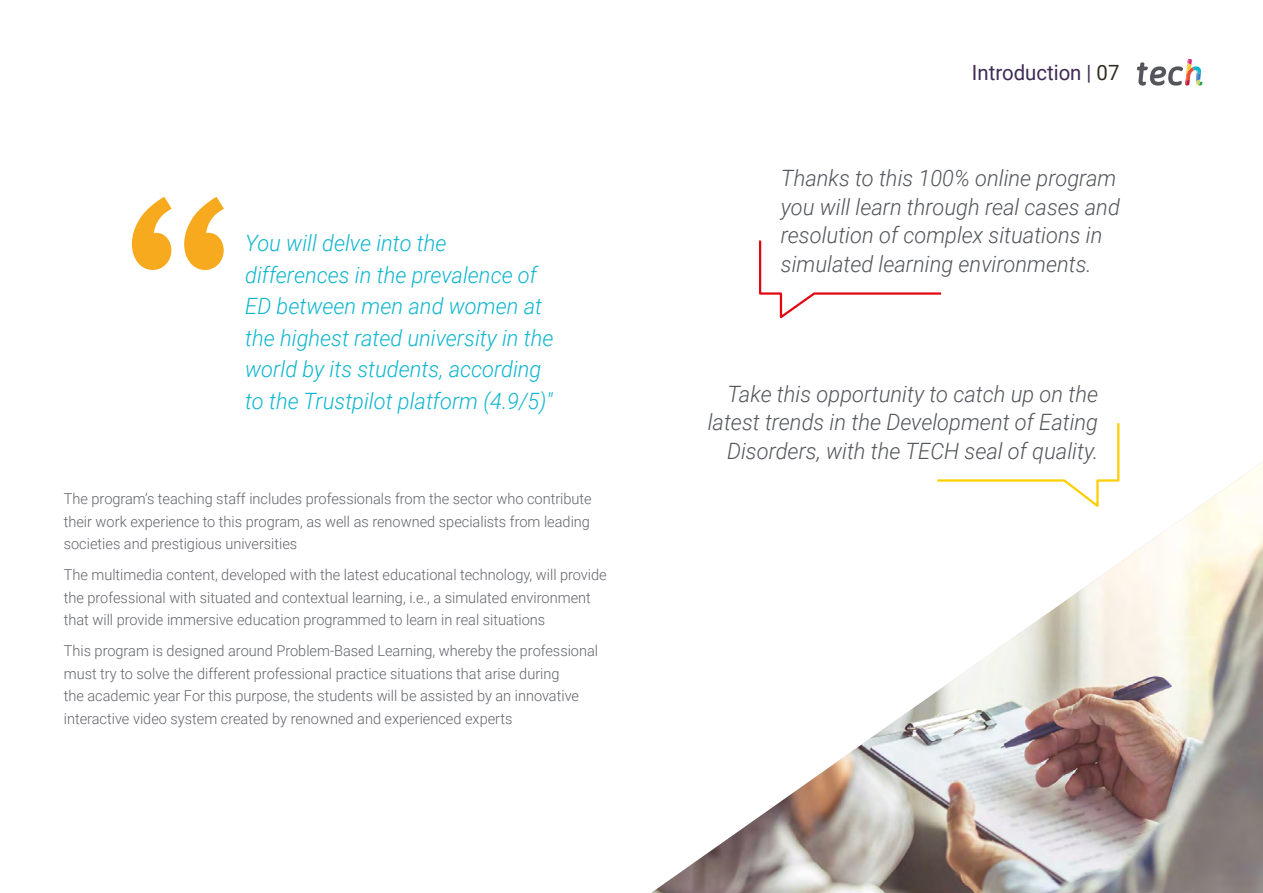
<style>
.page{position:relative;width:1263px;height:893px;background:#fff}
.page>*{position:absolute;margin:0;border:0;box-sizing:border-box;transform-origin:0 0}
.t1{font:italic 300 22.5px/28.5px "Roboto";color:#52555b;text-align:right}
.t2{font:italic 300 22.5px/31.5px "Roboto";color:#0fb6cf}
.t3{font:21px "Roboto";color:#3e2b56}
.t4{font:300 15px/22.5px "Roboto";color:#61646a}
.s1{color:#312e20}
</style>
<div class="page">
<img style="left:651px;top:462px;width:612px;height:431px">
<svg style="left:935px;top:423px;width:185px;height:87px"></svg>
<svg style="left:759px;top:240px;width:183px;height:79px"></svg>
<svg style="left:132px;top:197px;width:92px;height:73px"></svg>
<svg style="left:1137px;top:59px;width:65px;height:27px"></svg>
<h1 class="t2" style="left:245px;top:227px;width:310px">You will delve into the differences in the prevalence of<br>ED between men and women at the highest rated university in the world by its students, according to the Trustpilot platform (4.9/5)"</h1>
<p class="t4" style="left:64px;top:487px;width:529px;text-align:justify">The program’s teaching staff includes professionals from the sector who contribute their work experience to this program, as well as renowned specialists from leading societies and prestigious universities</p>
<p class="t4" style="left:64px;top:563px;width:544px">The multimedia content, developed with the latest educational technology, will provide the professional with situated and contextual learning, i.e., a simulated environment that will provide immersive education programmed to learn in real situations</p>
<p class="t4" style="left:64px;top:639px;width:536px">This program is designed around Problem-Based Learning, whereby the professional must try to solve the different professional practice situations that arise during<br>the academic year For this purpose, the students will be assisted by an innovative interactive video system created by renowned and experienced experts</p>
<h2 class="t3" style="left:972px;top:57px;width:149px">Introduction | <span class="s1">07</span></h2>
<h1 class="t1" style="left:781px;top:163px;width:340px;text-align:left">Thanks to this 100% online program you will learn through real cases and resolution of complex situations in simulated learning environments.</h1>
<h1 class="t1" style="left:708px;top:378px;width:392px">Take this opportunity to catch up on the latest trends in the Development of Eating<br>Disorders, with the TECH seal of quality.</h1>
</div>
